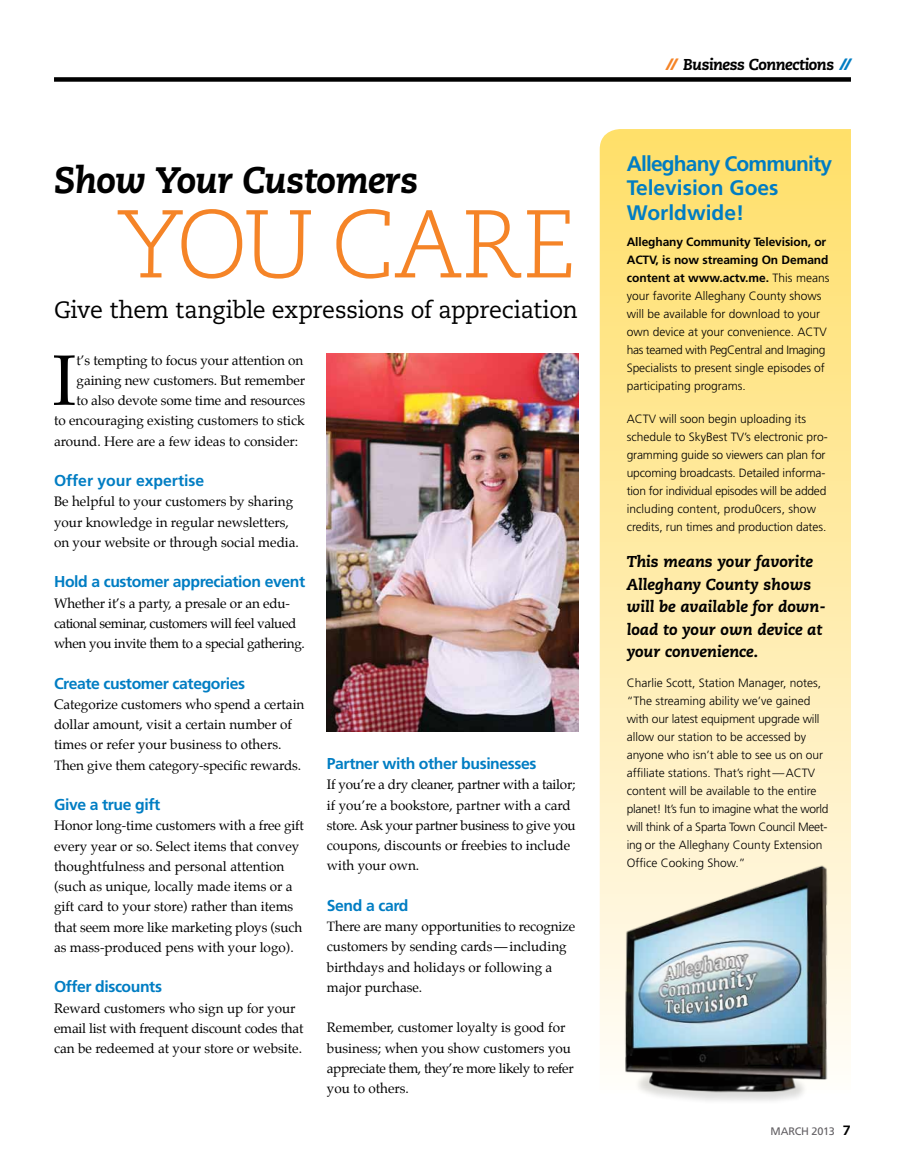
<style>
.page{position:relative;width:905px;height:1161px;background:#fff}
.page>*{position:absolute;margin:0;border:0;box-sizing:border-box;transform-origin:0 0}
.t1{font:300 96px "Caecilia LT Std";letter-spacing:-.015em;color:#f58427}
.t2{font:71.55px "Palatino";color:#000}
.t3{font:italic 800 36.75px "Caecilia LT Std";letter-spacing:-.02em;color:#000}
.t4{font:23.7px "Caecilia LT Std";letter-spacing:-.015em;color:#000}
.t5{font:700 21px/24.8px "Frutiger";letter-spacing:-.01em;color:#007dc3}
.t6{font:700 15.75px "Frutiger";letter-spacing:-.025em;color:#007dc3}
.t7{font:italic 800 15.75px/22.5px "Caecilia LT Std";color:#000}
.t8{font:italic 800 15.75px "Caecilia LT Std";letter-spacing:-.035em;color:#000}
.t9{font:700 15.75px "Frutiger";color:#007dc3}
.t10{font:13.5px/20.2px "Palatino";color:#000}
.t11{font:13.5px/20.2px "Palatino";letter-spacing:-.025em;color:#000}
.t12{font:300 12px/18px "Frutiger";color:#000}
.t13{font:10.8px "Frutiger";letter-spacing:-.02em;color:#625f63}
.s1{font-family:"Hermes";font-weight:900;color:#f58427}
.s2{font-family:"Hermes";font-weight:900;color:#007dc3}
.s3{font-weight:700}
.s4{font-family:"Caecilia LT Std";font-weight:800;font-size:13.5px;color:#000}
</style>
<div class="page">
<div style="left:54px;top:77px;width:796px;height:5px;background:#000"></div>
<svg style="left:599px;top:129px;width:251px;height:691px;background:#ffe89a"></svg>
<img style="left:599px;top:820px;width:252px;height:281px">
<img style="left:327px;top:353px;width:251px;height:378px">
<h3 class="t3" style="left:54px;top:159px;width:366px">Show Your Customers</h3>
<h1 class="t1" style="left:117px;top:190px;width:461px">YOU CARE</h1>
<h3 class="t4" style="left:54px;top:296px;width:525px">Give them tangible expressions of appreciation</h3>
<h2 class="t2" style="left:52px;top:321px;width:26px">I</h2>
<p class="t10" style="left:76px;top:350px;width:228px">t’s tempting to focus your attention on</p>
<p class="t10" style="left:76px;top:370px;width:230px">gaining new customers. But remember</p>
<p class="t10" style="left:76px;top:390px;width:230px">to also devote some time and resources</p>
<p class="t10" style="left:54px;top:410px;width:252px">to encouraging existing customers to stick</p>
<p class="t10" style="left:54px;top:431px;width:246px">around. Here are a few ideas to consider:</p>
<p class="t9" style="left:54px;top:471px;width:152px">Offer your expertise</p>
<p class="t10" style="left:54px;top:491px;width:246px">Be helpful to your customers by sharing your knowledge in regular newsletters, on your website or through social media.</p>
<p class="t6" style="left:54px;top:573px;width:253px">Hold a customer appreciation event</p>
<p class="t11" style="left:54px;top:593px;width:252px">Whether it’s a party, a presale or an edu&shy;cational seminar, customers will feel valued when you invite them to a special gathering.</p>
<p class="t6" style="left:54px;top:674px;width:193px">Create customer categories</p>
<p class="t10" style="left:54px;top:694px;width:252px">Categorize customers who spend a certain dollar amount, visit a certain number of times or refer your business to others.<br>Then give them category-specific rewards.</p>
<p class="t6" style="left:54px;top:795px;width:108px">Give a true gift</p>
<p class="t10" style="left:54px;top:815px;width:251px">Honor long-time customers with a free gift every year or so. Select items that convey thoughtfulness and personal attention (such as unique, locally made items or a gift card to your store) rather than items that seem more like marketing ploys (such as mass-produced pens with your logo).</p>
<p class="t6" style="left:54px;top:978px;width:109px">Offer discounts</p>
<p class="t10" style="left:54px;top:998px;width:251px">Reward customers who sign up for your email list with frequent discount codes that can be redeemed at your store or website.</p>
<p class="t6" style="left:327px;top:754px;width:211px">Partner with other businesses</p>
<p class="t10" style="left:327px;top:775px;width:250px">If you’re a dry cleaner, partner with a tailor; if you’re a bookstore, partner with a card store. Ask your partner business to give you coupons, discounts or freebies to include with your own.</p>
<p class="t6" style="left:327px;top:896px;width:83px">Send a card</p>
<p class="t10" style="left:327px;top:916px;width:250px">There are many opportunities to recognize customers by sending cards—including birthdays and holidays or following a major purchase.</p>
<p class="t10" style="left:327px;top:1018px;width:248px">Remember, customer loyalty is good for business; when you show customers you appreciate them, they’re more likely to refer you to others.</p>
<p class="t8" style="left:667px;top:56px;width:185px"><span class="s1">//</span> Business Connections <span class="s2">//</span></p>
<h3 class="t5" style="left:626px;top:151px;width:207px">Alleghany Community<br>Television Goes<br>Worldwide!</h3>
<p class="t12" style="left:626px;top:233px;width:204px"><span class="s3">Alleghany Community Television, or ACTV, is now streaming On Demand content at www.actv.me.</span> This means your favorite Alleghany County shows will be available for download to your own device at your convenience. ACTV has teamed with PegCentral and Imaging Specialists to present single episodes of participating programs.</p>
<p class="t12" style="left:626px;top:410px;width:202px">ACTV will soon begin uploading its schedule to SkyBest TV’s electronic pro&shy;gramming guide so viewers can plan for upcoming broadcasts. Detailed informa&shy;tion for individual episodes will be added including content, produ0cers, show credits, run times and production dates.</p>
<p class="t7" style="left:626px;top:551px;width:201px">This means your favorite<br>Alleghany County shows will be available for down&shy;load to your own device at your convenience.</p>
<p class="t12" style="left:626px;top:674px;width:203px">Charlie Scott, Station Manager, notes, “The streaming ability we’ve gained with our latest equipment upgrade will allow our station to be accessed by anyone who isn’t able to see us on our affiliate stations. That’s right—ACTV content will be available to the entire planet! It’s fun to imagine what the world will think of a Sparta Town Council Meet&shy;ing or the Alleghany County Extension Office Cooking Show.”</p>
<p class="t13" style="left:770px;top:1125px;width:82px">MARCH 2013 <span class="s4">7</span></p>
</div>
